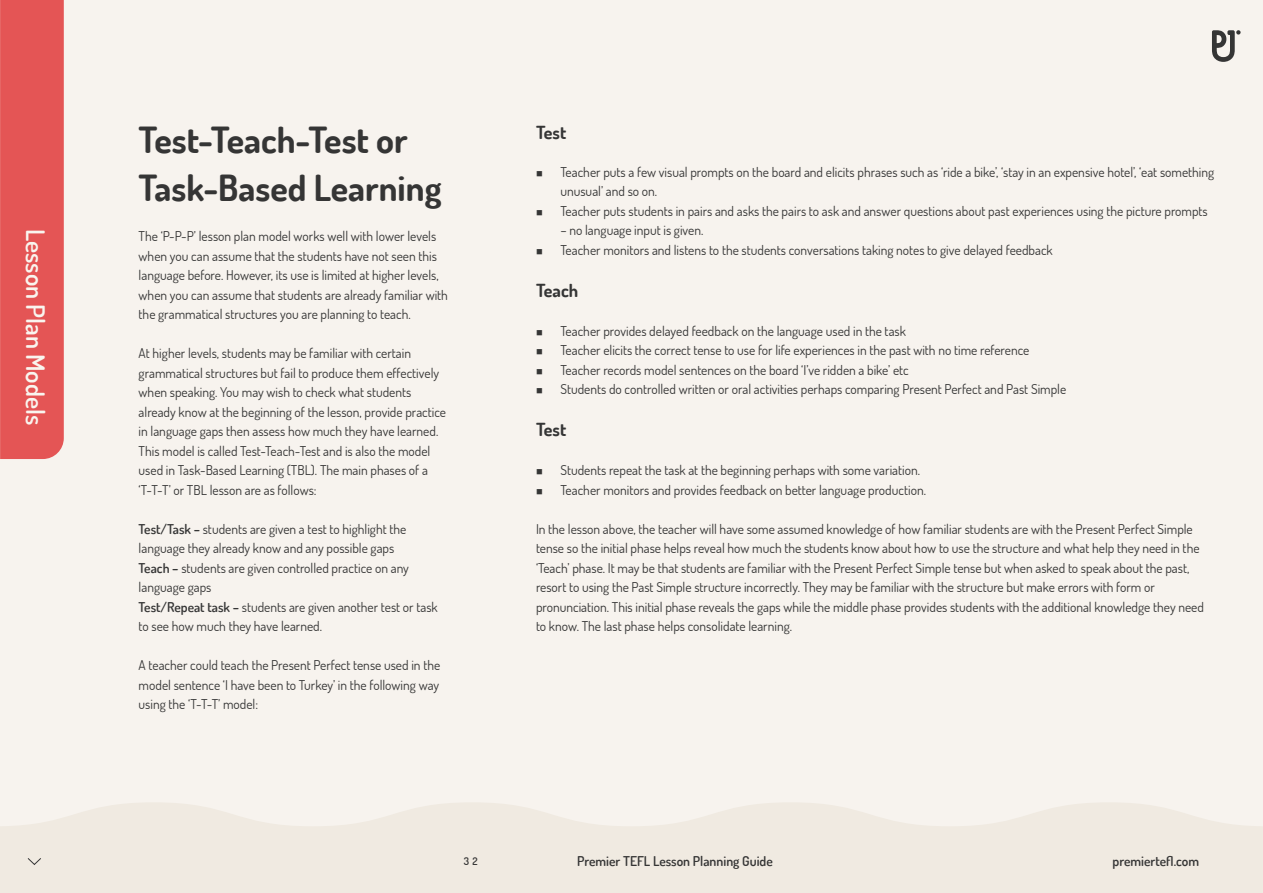
<style>
.page{position:relative;width:1263px;height:893px;background:#fff}
.page>*{position:absolute;margin:0;border:0;box-sizing:border-box;transform-origin:0 0}
.t1{font:700 36px/48px "Dosis";color:#353535}
.t2{font:600 25.5px "Dosis";color:#f9f5ef}
.t3{font:700 18px "Dosis";color:#353535}
.t4{font:13.5px/19.5px "Dosis";color:#353535}
.t5{font:600 13.5px "Dosis";color:#353535}
.t6{font:600 10.5px "Dosis";color:#353535}
.s1{font-weight:600}
</style>
<div class="page">
<div style="left:0;top:1px;width:1263px;height:892px;background:#f7f3ee"></div>
<svg style="left:0;top:803px;width:1263px;height:90px;fill:#f0eae1"></svg>
<svg style="left:27px;top:858px;width:14px;height:7px"></svg>
<div style="left:0;top:0;width:64px;height:459px;background:#e45555"></div>
<svg style="left:1212px;top:30px;width:28px;height:32px"></svg>
<h2 class="t2" style="left:52px;top:229px;width:198px;rotate:90deg">Lesson Plan Models</h2>
<h1 class="t1" style="left:139px;top:115px;width:304px">Test-Teach-Test or<br>Task-Based Learning</h1>
<p class="t4" style="left:139px;top:226px;width:311px">The ‘P-P-P’ lesson plan model works well with lower levels when you can assume that the students have not seen this language before. However, its use is limited at higher levels, when you can assume that students are already familiar with the grammatical structures you are planning to teach.</p>
<p class="t4" style="left:139px;top:343px;width:309px">At higher levels, students may be familiar with certain grammatical structures but fail to produce them effectively when speaking. You may wish to check what students already know at the beginning of the lesson, provide practice in language gaps then assess how much they have learned.<br>This model is called Test-Teach-Test and is also the model used in Task-Based Learning (TBL). The main phases of a ‘T-T-T’ or TBL lesson are as follows:</p>
<p class="t4" style="left:139px;top:519px;width:301px"><span class="s1">Test/Task –</span> students are given a test to highlight the language they already know and any possible gaps<br><span class="s1">Teach –</span> students are given controlled practice on any language gaps<br><span class="s1">Test/Repeat task –</span> students are given another test or task to see how much they have learned.</p>
<p class="t4" style="left:139px;top:655px;width:303px;text-align:justify">A teacher could teach the Present Perfect tense used in the model sentence ‘I have been to Turkey’ in the following way using the ‘T-T-T’ model:</p>
<h3 class="t3" style="left:536px;top:121px;width:32px">Test</h3>
<p class="t4" style="left:560px;top:162px;width:655px;text-indent:-24px">■ Teacher puts a few visual prompts on the board and elicits phrases such as ‘ride a bike’, ‘stay in an expensive hotel’, ‘eat something unusual’ and so on.</p>
<p class="t4" style="left:536px;top:201px;width:673px">■ Teacher puts students in pairs and asks the pairs to ask and answer questions about past experiences using the picture prompts</p>
<p class="t4" style="left:560px;top:220px;width:145px">– no language input is given.</p>
<p class="t4" style="left:536px;top:240px;width:518px">■ Teacher monitors and listens to the students conversations taking notes to give delayed feedback</p>
<h3 class="t3" style="left:536px;top:279px;width:44px">Teach</h3>
<p class="t4" style="left:536px;top:321px;width:371px">■ Teacher provides delayed feedback on the language used in the task</p>
<p class="t4" style="left:536px;top:340px;width:495px">■ Teacher elicits the correct tense to use for life experiences in the past with no time reference</p>
<p class="t4" style="left:536px;top:360px;width:374px">■ Teacher records model sentences on the board ‘I’ve ridden a bike’ etc</p>
<p class="t4" style="left:536px;top:379px;width:532px">■ Students do controlled written or oral activities perhaps comparing Present Perfect and Past Simple</p>
<h3 class="t3" style="left:536px;top:418px;width:32px">Test</h3>
<p class="t4" style="left:536px;top:460px;width:386px">■ Students repeat the task at the beginning perhaps with some variation.</p>
<p class="t4" style="left:536px;top:480px;width:391px">■ Teacher monitors and provides feedback on better language production.</p>
<p class="t4" style="left:536px;top:519px;width:669px">In the lesson above, the teacher will have some assumed knowledge of how familiar students are with the Present Perfect Simple tense so the initial phase helps reveal how much the students know about how to use the structure and what help they need in the ‘Teach’ phase. It may be that students are familiar with the Present Perfect Simple tense but when asked to speak about the past, resort to using the Past Simple structure incorrectly. They may be familiar with the structure but make errors with form or pronunciation. This initial phase reveals the gaps while the middle phase provides students with the additional knowledge they need to know. The last phase helps consolidate learning.</p>
<p class="t6" style="left:464px;top:854px;width:15px">3 2</p>
<p class="t5" style="left:577px;top:852px;width:197px">Premier TEFL Lesson Planning Guide</p>
<p class="t5" style="left:1112px;top:852px;width:88px">premiertefl.com</p>
</div>
